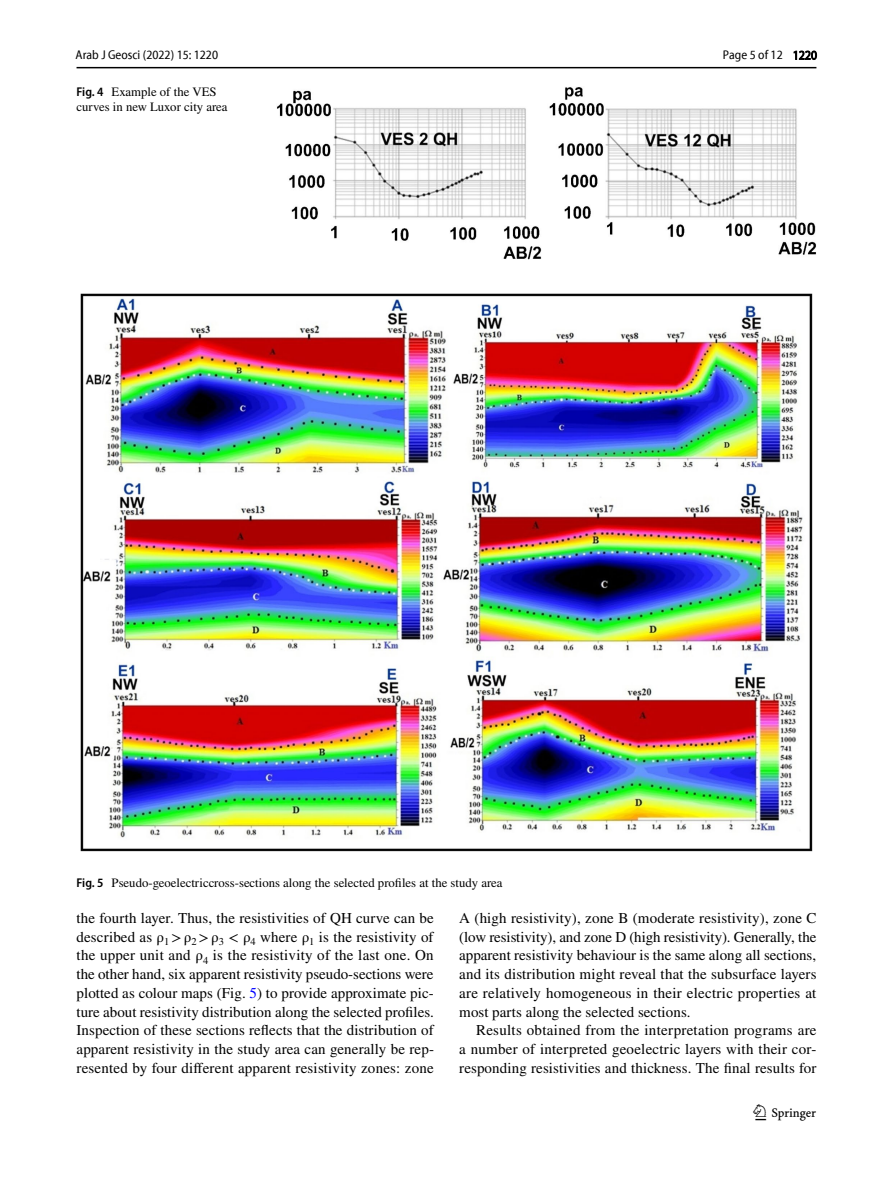
<style>
.page{position:relative;width:893px;height:1187px;background:#fff}
.page>*{position:absolute;margin:0;border:0;box-sizing:border-box;transform-origin:0 0}
.t1{font:22.5px "Springnew Regular 3";color:#000}
.t2{font:15px/18.8px "STIX";letter-spacing:.005em;color:#000;text-align:justify}
.t3{font:12.75px/15px "STIX";color:#000}
.t4{font:semi-condensed 12.75px "Myriad Pro Unic";color:#000}
.s1{font-family:"Myriad Pro";font-weight:600;font-stretch:semi-condensed}
.s2{color:#00f}
</style>
<div class="page">
<hr style="left:77px;top:67px;width:739px;height:1px;background:#000">
<img style="left:277px;top:87px;width:539px;height:172px">
<img style="left:81px;top:293px;width:731px;height:558px">
<p class="t4" style="left:76px;top:50px;width:144px">Arab J Geosci (2022) 15: 1220</p>
<p class="t4" style="left:723px;top:50px;width:96px">Page 5 of 12 1220</p>
<p class="t3" style="left:77px;top:85px;width:153px"><span class="s1">Fig. 4</span> Example of the VES curves in new Luxor city area</p>
<p class="t3" style="left:77px;top:875px;width:427px"><span class="s1">Fig. 5</span> Pseudo-geoelectriccross-sections along the selected profiles at the study area</p>
<p class="t2" style="left:77px;top:909px;width:359px">the fourth layer. Thus, the resistivities of QH curve can be described as ρ<sub>1</sub> &gt;ρ<sub>2</sub> &gt;ρ<sub>3</sub> &lt; ρ<sub>4</sub> where ρ<sub>1</sub> is the resistivity of the upper unit and ρ<sub>4</sub> is the resistivity of the last one. On the other hand, six apparent resistivity pseudo-sections were plotted as colour maps (Fig. <span class="s2">5</span>) to provide approximate pic&shy;ture about resistivity distribution along the selected profiles.<br>Inspection of these sections reflects that the distribution of apparent resistivity in the study area can generally be rep&shy;resented by four different apparent resistivity zones: zone</p>
<p class="t2" style="left:459px;top:909px;width:359px">A (high resistivity), zone B (moderate resistivity), zone C (low resistivity), and zone D (high resistivity). Generally, the apparent resistivity behaviour is the same along all sections, and its distribution might reveal that the subsurface layers are relatively homogeneous in their electric properties at most parts along the selected sections.</p>
<p class="t2" style="left:459px;top:1021px;width:359px;text-indent:17px">Results obtained from the interpretation programs are a number of interpreted geoelectric layers with their cor&shy;responding resistivities and thickness. The final results for</p>
<h1 class="t1" style="left:755px;top:1104px;width:62px">1 3</h1>
</div>
